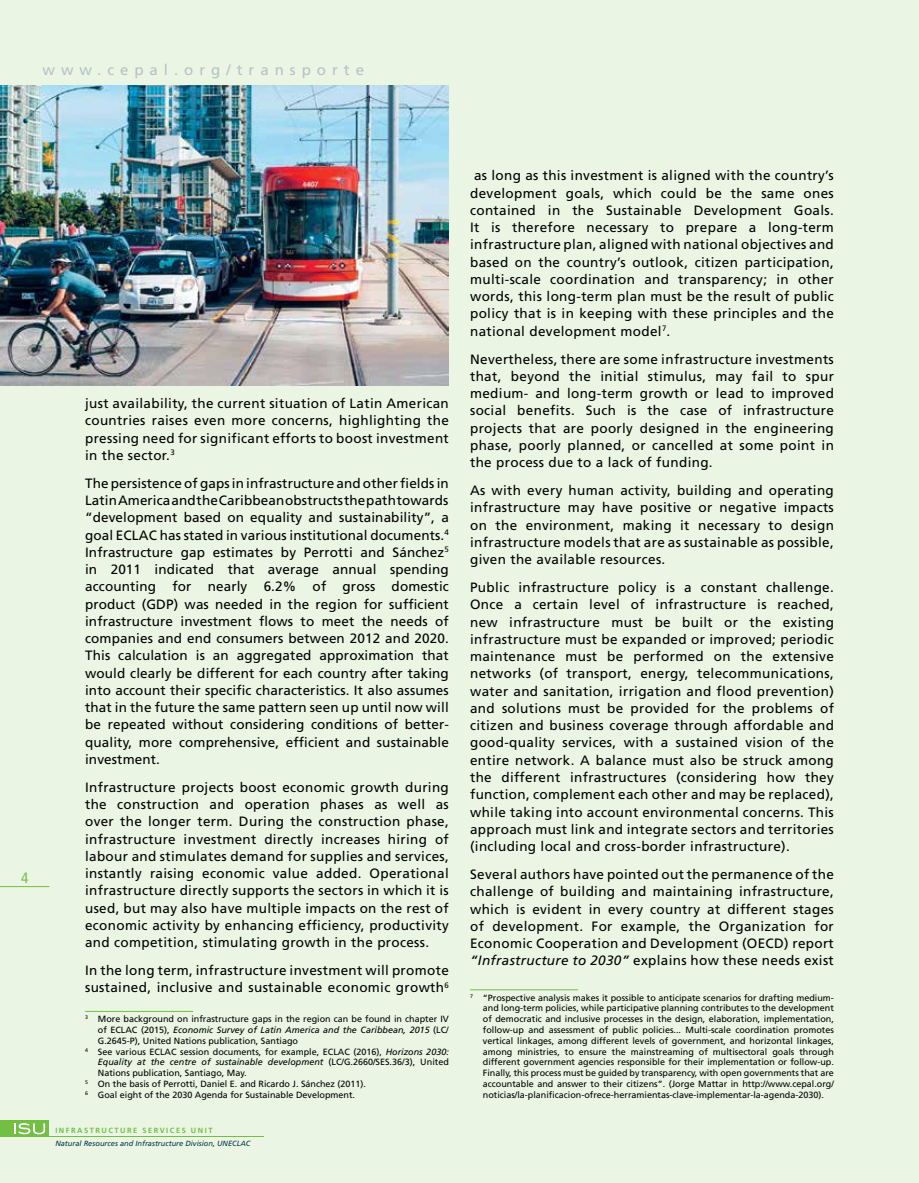
<style>
.page{position:relative;width:919px;height:1183px;background:#fff}
.page>*{position:absolute;margin:0;border:0;box-sizing:border-box;transform-origin:0 0}
.t1{font:15px "Frutiger Roman 4";letter-spacing:.4em;color:#b3c3c7}
.t2{font:condensed 15px "Frutiger";color:#72bf44}
.t3{font:13.5px/17.2px "Frutiger";letter-spacing:.025em;color:#000;text-align:justify}
.t4{font:9px/10.8px "Frutiger";color:#000;text-align:justify}
.t5{font:italic 9px "Frutiger";color:#000}
.t6{font:7.5px "Frutiger Italic 4";color:#003846}
.t7{font:7.5px "Frutiger Bold 4";letter-spacing:.2em;color:#72bf44}
.s1{font-style:normal}
.s2{font-style:italic}
</style>
<div class="page">
<div style="left:0;top:0;width:918px;height:1182px;background:#eaf5e3"></div>
<img style="left:0;top:85px;width:449px;height:300px">
<hr style="left:85px;top:1010px;width:108px;height:1px;background:#72bf44">
<hr style="left:470px;top:989px;width:108px;height:1px;background:#72bf44">
<hr style="left:0;top:886px;width:49px;height:1px;background:#72bf44">
<div style="left:0;top:1119px;width:49px;height:17px;background:#72bf44"></div>
<hr style="left:11px;top:1135px;width:252px;height:1px;background:#72bf44">
<svg style="left:14px;top:1123px;width:31px;height:10px"></svg>
<p class="t1" style="left:43px;top:60px;width:323px">www.cepal.org/transporte</p>
<p class="t2" style="left:21px;top:868px;width:9px">4</p>
<p class="t3" style="left:85px;top:394px;width:365px">just availability, the current situation of Latin American countries raises even more concerns, highlighting the pressing need for significant efforts to boost investment in the sector.<sup>3</sup></p>
<p class="t3" style="left:85px;top:474px;width:365px">The persistence of gaps in infrastructure and other fields in Latin America and the Caribbean obstructs the path towards “development based on equality and sustainability”, a goal ECLAC has stated in various institutional documents.<sup>4<br></sup>Infrastructure gap estimates by Perrotti and Sánchez<sup>5 </sup>in 2011 indicated that average annual spending accounting for nearly 6.2% of gross domestic product (GDP) was needed in the region for sufficient infrastructure investment flows to meet the needs of companies and end consumers between 2012 and 2020.<br>This calculation is an aggregated approximation that would clearly be different for each country after taking into account their specific characteristics. It also assumes that in the future the same pattern seen up until now will be repeated without considering conditions of better&shy;quality, more comprehensive, efficient and sustainable investment.</p>
<p class="t3" style="left:85px;top:778px;width:365px">Infrastructure projects boost economic growth during the construction and operation phases as well as over the longer term. During the construction phase, infrastructure investment directly increases hiring of labour and stimulates demand for supplies and services, instantly raising economic value added. Operational infrastructure directly supports the sectors in which it is used, but may also have multiple impacts on the rest of economic activity by enhancing efficiency, productivity and competition, stimulating growth in the process.</p>
<p class="t3" style="left:85px;top:961px;width:365px">In the long term, infrastructure investment will promote sustained, inclusive and sustainable economic growth<sup>6</sup></p>
<p class="t4" style="left:85px;top:1013px;width:365px"><sup>3</sup> More background on infrastructure gaps in the region can be found in chapter IV</p>
<p class="t5" style="left:98px;top:1024px;width:352px"><span class="s1">of ECLAC (2015),</span> Economic Survey of Latin America and the Caribbean, 2015 <span class="s1">(LC/</span></p>
<p class="t4" style="left:98px;top:1035px;width:202px">G.2645-P), United Nations publication, Santiago</p>
<p class="t4" style="left:85px;top:1045px;width:365px"><sup>4</sup> See various ECLAC session documents, for example, ECLAC (2016), <span class="s2">Horizons 2030:</span></p>
<p class="t5" style="left:98px;top:1056px;width:352px">Equality at the centre of sustainable development <span class="s1">(LC/G.2660/SES.36/3), United</span></p>
<p class="t4" style="left:98px;top:1067px;width:150px">Nations publication, Santiago, May.</p>
<p class="t4" style="left:85px;top:1078px;width:282px"><sup>5</sup> On the basis of Perrotti, Daniel E. and Ricardo J. Sánchez (2011).</p>
<p class="t4" style="left:85px;top:1089px;width:271px"><sup>6</sup> Goal eight of the 2030 Agenda for Sustainable Development.</p>
<p class="t7" style="left:55px;top:1125px;width:159px">INFRASTRUCTURE SERVICES UNIT</p>
<p class="t6" style="left:55px;top:1138px;width:197px">Natural Resources and Infrastructure Division, UNECLAC</p>
<p class="t3" style="left:470px;top:167px;width:365px">as long as this investment is aligned with the country’s development goals, which could be the same ones contained in the Sustainable Development Goals.<br>It is therefore necessary to prepare a long-term infrastructure plan, aligned with national objectives and based on the country’s outlook, citizen participation, multi-scale coordination and transparency; in other words, this long-term plan must be the result of public policy that is in keeping with these principles and the national development model<sup>7</sup>.</p>
<p class="t3" style="left:470px;top:350px;width:365px">Nevertheless, there are some infrastructure investments that, beyond the initial stimulus, may fail to spur medium- and long-term growth or lead to improved social benefits. Such is the case of infrastructure projects that are poorly designed in the engineering phase, poorly planned, or cancelled at some point in the process due to a lack of funding.</p>
<p class="t3" style="left:470px;top:481px;width:365px">As with every human activity, building and operating infrastructure may have positive or negative impacts on the environment, making it necessary to design infrastructure models that are as sustainable as possible, given the available resources.</p>
<p class="t3" style="left:470px;top:578px;width:365px">Public infrastructure policy is a constant challenge.<br>Once a certain level of infrastructure is reached, new infrastructure must be built or the existing infrastructure must be expanded or improved; periodic maintenance must be performed on the extensive networks (of transport, energy, telecommunications, water and sanitation, irrigation and flood prevention) and solutions must be provided for the problems of citizen and business coverage through affordable and good-quality services, with a sustained vision of the entire network. A balance must also be struck among the different infrastructures (considering how they function, complement each other and may be replaced), while taking into account environmental concerns. This approach must link and integrate sectors and territories (including local and cross-border infrastructure).</p>
<p class="t3" style="left:470px;top:865px;width:365px">Several authors have pointed out the permanence of the challenge of building and maintaining infrastructure, which is evident in every country at different stages of development. For example, the Organization for Economic Cooperation and Development (OECD) report <span class="s2">“Infrastructure to 2030”</span> explains how these needs exist</p>
<p class="t4" style="left:483px;top:991px;width:352px;text-indent:-13px"><sup>7</sup> “Prospective analysis makes it possible to anticipate scenarios for drafting medium&shy;and long-term policies, while participative planning contributes to the development of democratic and inclusive processes in the design, elaboration, implementation, follow-up and assessment of public policies... Multi-scale coordination promotes vertical linkages, among different levels of government, and horizontal linkages, among ministries, to ensure the mainstreaming of multisectoral goals through different government agencies responsible for their implementation or follow-up.<br>Finally, this process must be guided by transparency, with open governments that are accountable and answer to their citizens”. (Jorge Mattar in http://www.cepal.org/ noticias/la-planificacion-ofrece-herramientas-clave-implementar-la-agenda-2030).</p>
</div>
